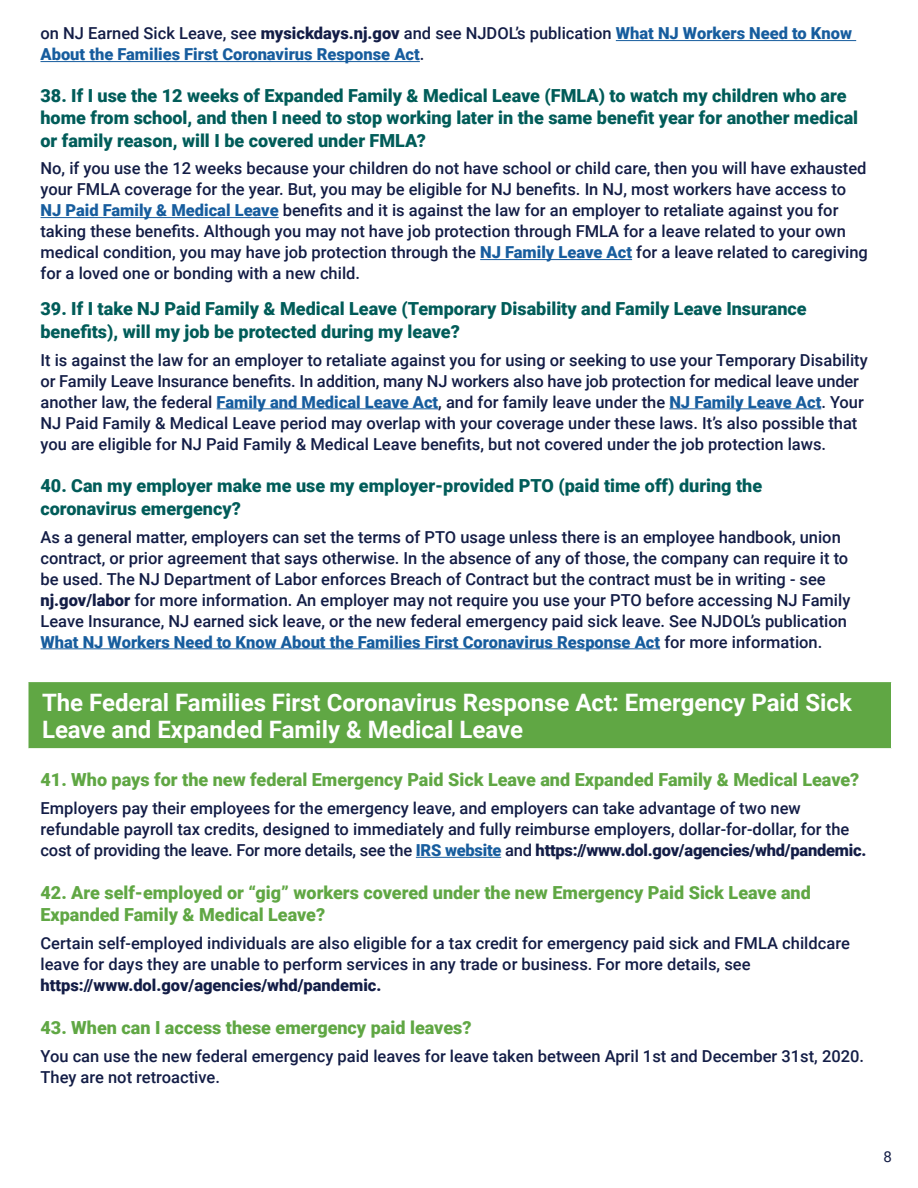
<style>
.page{position:relative;width:918px;height:1188px;background:#fff}
.page>*{position:absolute;margin:0;border:0;box-sizing:border-box;transform-origin:0 0}
.t1{font:700 24px/27px "Roboto";color:#fff}
.t2{font:900 18px/22.5px "Roboto";color:#015c59}
.t3{font:900 18px/22.5px "Roboto";color:#60a744}
.t4{font:500 16.5px/21px "Roboto";color:#131d46}
.t5{font:900 16.5px/21px "Roboto";color:#175d9e}
.t6{font:15px "Roboto";color:#131d46}
.s1{font-weight:500;color:#131d46}
.s2{color:#131d46}
.s3{font-weight:900;color:#175d9e}
.s4{font-weight:900}
</style>
<div class="page">
<hr style="left:616px;top:40px;width:240px;height:1px;background:#175d9e">
<hr style="left:40px;top:61px;width:380px;height:1px;background:#175d9e">
<hr style="left:40px;top:217px;width:239px;height:1px;background:#175d9e">
<hr style="left:480px;top:259px;width:152px;height:1px;background:#175d9e">
<hr style="left:217px;top:408px;width:221px;height:1px;background:#175d9e">
<hr style="left:669px;top:408px;width:152px;height:1px;background:#175d9e">
<hr style="left:40px;top:648px;width:620px;height:1px;background:#175d9e">
<hr style="left:416px;top:857px;width:85px;height:1px;background:#175d9e">
<div style="left:28px;top:681px;width:864px;height:68px;background:#60a744"></div>
<hr style="left:27px;top:681px;width:865px;height:1px;background:#fff">
<hr style="left:891px;top:682px;width:1px;height:66px;background:#fff">
<hr style="left:27px;top:748px;width:865px;height:2px;background:#fff">
<p class="t5" style="left:40px;top:22px;width:813px"><span class="s1">on NJ Earned Sick Leave, see</span> <span class="s2">mysickdays.nj.gov</span> <span class="s1">and see NJDOL’s publication</span> What NJ Workers Need to Know<br>About the Families First Coronavirus Response Act<span class="s1">.</span></p>
<p class="t2" style="left:40px;top:83px;width:819px">38. If I use the 12 weeks of Expanded Family &amp; Medical Leave (FMLA) to watch my children who are home from school, and then I need to stop working later in the same benefit year for another medical or family reason, will I be covered under FMLA?</p>
<p class="t4" style="left:40px;top:157px;width:829px">No, if you use the 12 weeks because your children do not have school or child care, then you will have exhausted your FMLA coverage for the year. But, you may be eligible for NJ benefits. In NJ, most workers have access to <span class="s3">NJ Paid Family &amp; Medical Leave</span> benefits and it is against the law for an employer to retaliate against you for taking these benefits. Although you may not have job protection through FMLA for a leave related to your own medical condition, you may have job protection through the <span class="s3">NJ Family Leave Act</span> for a leave related to caregiving for a loved one or bonding with a new child.</p>
<p class="t2" style="left:40px;top:297px;width:768px">39. If I take NJ Paid Family &amp; Medical Leave (Temporary Disability and Family Leave Insurance benefits), will my job be protected during my leave?</p>
<p class="t4" style="left:40px;top:349px;width:829px">It is against the law for an employer to retaliate against you for using or seeking to use your Temporary Disability or Family Leave Insurance benefits. In addition, many NJ workers also have job protection for medical leave under another law, the federal <span class="s3">Family and Medical Leave Act</span>, and for family leave under the <span class="s3">NJ Family Leave Act</span>. Your NJ Paid Family &amp; Medical Leave period may overlap with your coverage under these laws. It’s also possible that you are eligible for NJ Paid Family &amp; Medical Leave benefits, but not covered under the job protection laws.</p>
<p class="t2" style="left:40px;top:474px;width:723px">40. Can my employer make me use my employer-provided PTO (paid time off) during the coronavirus emergency?</p>
<p class="t4" style="left:40px;top:526px;width:811px">As a general matter, employers can set the terms of PTO usage unless there is an employee handbook, union contract, or prior agreement that says otherwise. In the absence of any of those, the company can require it to be used. The NJ Department of Labor enforces Breach of Contract but the contract must be in writing - see <span class="s4">nj.gov/labor</span> for more information. An employer may not require you use your PTO before accessing NJ Family Leave Insurance, NJ earned sick leave, or the new federal emergency paid sick leave. See NJDOL’s publication <span class="s3">What NJ Workers Need to Know About the Families First Coronavirus Response Act</span> for more information.</p>
<p class="t1" style="left:42px;top:688px;width:811px">The Federal Families First Coronavirus Response Act: Emergency Paid Sick<br>Leave and Expanded Family &amp; Medical Leave</p>
<p class="t3" style="left:40px;top:768px;width:820px">41. Who pays for the new federal Emergency Paid Sick Leave and Expanded Family &amp; Medical Leave?</p>
<p class="t4" style="left:40px;top:797px;width:827px">Employers pay their employees for the emergency leave, and employers can take advantage of two new refundable payroll tax credits, designed to immediately and fully reimburse employers, dollar-for-dollar, for the cost of providing the leave. For more details, see the <span class="s3">IRS website</span> and <span class="s4">https://www.dol.gov/agencies/whd/pandemic.</span></p>
<p class="t3" style="left:40px;top:881px;width:772px">42. Are self-employed or “gig” workers covered under the new Emergency Paid Sick Leave and<br>Expanded Family &amp; Medical Leave?</p>
<p class="t4" style="left:40px;top:932px;width:811px">Certain self-employed individuals are also eligible for a tax credit for emergency paid sick and FMLA childcare leave for days they are unable to perform services in any trade or business. For more details, see <span class="s4">https://www.dol.gov/agencies/whd/pandemic.</span></p>
<p class="t3" style="left:40px;top:1016px;width:433px">43. When can I access these emergency paid leaves?</p>
<p class="t4" style="left:40px;top:1045px;width:825px">You can use the new federal emergency paid leaves for leave taken between April 1st and December 31st, 2020.<br>They are not retroactive.</p>
<p class="t6" style="left:884px;top:1146px;width:10px">8</p>
</div>
